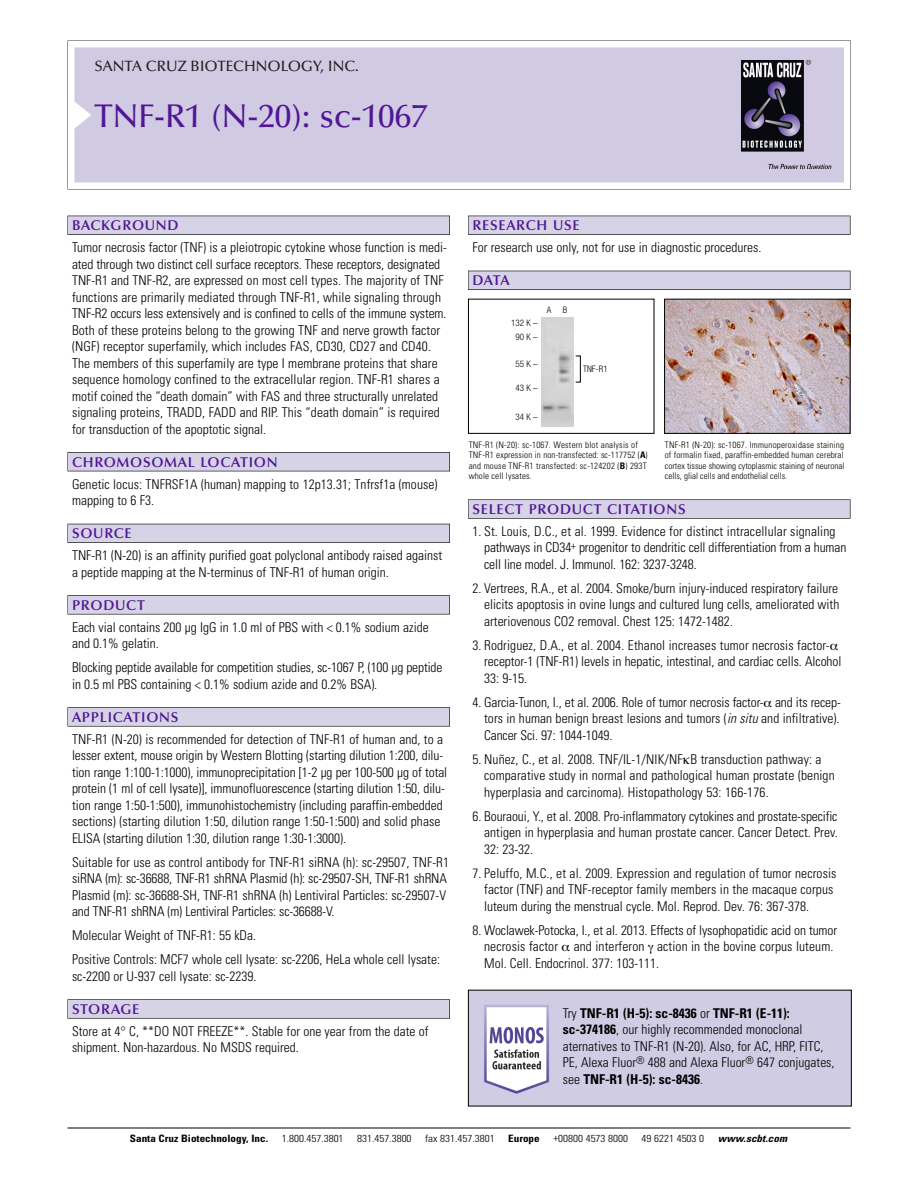
<style>
.page{position:relative;width:918px;height:1188px;background:#fff}
.page>*{position:absolute;margin:0;border:0;box-sizing:border-box;transform-origin:0 0}
.t1{font:500 33px "Optima";color:#511695}
.t2{font:500 15px "Optima";color:#231f20}
.t3{font:600 14.25px "Optima";letter-spacing:.05em;color:#511695}
.t4{font:300 condensed 13.5px/16.5px "Univers";color:#000}
.t5{font:300 condensed 10.2px "Univers";color:#000;scale:1.1 1}
.t6{font:700 condensed 10.2px "Univers";color:#000;scale:1.1 1}
.t7{font:italic 700 condensed 10.2px "Univers";letter-spacing:.005em;color:#000;scale:1.1 1}
.t8{font:300 condensed 9px/10.5px "Univers";letter-spacing:.015em;color:#000}
.t9{font:300 condensed 9px/14px "Helvetica Neue";letter-spacing:.005em;color:#000;text-align:center}
.s1{font-weight:700}
.s2{font-style:italic}
</style>
<div class="page">
<svg style="left:68px;top:40px;width:783px;height:149px"></svg>
<div style="left:74px;top:47px;width:770px;height:135px;background:#d1cae3"></div>
<img style="left:741px;top:60px;width:90px;height:108px">
<div style="left:68px;top:216px;width:382px;height:19px;background:#525155"></div>
<div style="left:68px;top:216px;width:381px;height:18px;background:#d7d3e7"></div>
<div style="left:68px;top:452px;width:382px;height:19px;background:#525155"></div>
<div style="left:68px;top:453px;width:381px;height:18px;background:#d7d3e7"></div>
<div style="left:68px;top:524px;width:382px;height:19px;background:#525158"></div>
<div style="left:68px;top:524px;width:381px;height:18px;background:#d7d3e7"></div>
<div style="left:68px;top:595px;width:382px;height:19px;background:#575759"></div>
<div style="left:68px;top:596px;width:381px;height:18px;background:#d7d3e7"></div>
<svg style="left:68px;top:707px;width:382px;height:20px"></svg>
<div style="left:68px;top:708px;width:381px;height:18px;background:#d7d3e7"></div>
<div style="left:68px;top:999px;width:382px;height:20px;background:#626263"></div>
<div style="left:68px;top:1000px;width:381px;height:18px;background:#d7d3e7"></div>
<div style="left:468px;top:216px;width:382px;height:19px;background:#525155"></div>
<div style="left:468px;top:216px;width:382px;height:18px;background:#d7d3e7"></div>
<div style="left:468px;top:271px;width:382px;height:19px;background:#515055"></div>
<div style="left:468px;top:271px;width:382px;height:18px;background:#d7d3e7"></div>
<div style="left:468px;top:499px;width:382px;height:20px;background:#666"></div>
<div style="left:468px;top:500px;width:382px;height:18px;background:#d7d3e7"></div>
<hr style="left:68px;top:1128px;width:782px;height:1px;background:#000">
<div style="left:468px;top:299px;width:186px;height:135px;border:1px solid #000"></div>
<img style="left:541px;top:318px;width:32px;height:108px">
<img style="left:666px;top:301px;width:182px;height:131px">
<div style="left:664px;top:299px;width:186px;height:135px;border:1px solid #000"></div>
<img style="left:470px;top:992px;width:380px;height:112px">
<p class="t2" style="left:94px;top:61px;width:266px">SANTA CRUZ BIOTECHNOLOGY, INC.</p>
<h1 class="t1" style="left:94px;top:103px;width:335px">TNF-R1 (N-20): sc-1067</h1>
<p class="t3" style="left:72px;top:219px;width:108px">BACKGROUND</p>
<p class="t4" style="left:72px;top:240px;width:376px">Tumor necrosis factor (TNF) is a pleiotropic cytokine whose function is medi&shy;ated through two distinct cell surface receptors. These receptors, designated TNF-R1 and TNF-R2, are expressed on most cell types. The majority of TNF functions are primarily mediated through TNF-R1, while signaling through TNF-R2 occurs less extensively and is confined to cells of the immune system.<br>Both of these proteins belong to the growing TNF and nerve growth factor (NGF) receptor superfamily, which includes FAS, CD30, CD27 and CD40.<br>The members of this superfamily are type I membrane proteins that share sequence homology confined to the extracellular region. TNF-R1 shares a motif coined the “death domain” with FAS and three structurally unrelated signaling proteins, TRADD, FADD and RIP. This “death domain” is required for transduction of the apoptotic signal.</p>
<p class="t3" style="left:72px;top:456px;width:207px">CHROMOSOMAL LOCATION</p>
<p class="t4" style="left:72px;top:477px;width:367px">Genetic locus: TNFRSF1A (human) mapping to 12p13.31; Tnfrsf1a (mouse) mapping to 6 F3.</p>
<p class="t3" style="left:72px;top:528px;width:61px">SOURCE</p>
<p class="t4" style="left:72px;top:548px;width:372px">TNF-R1 (N-20) is an affinity purified goat polyclonal antibody raised against a peptide mapping at the N-terminus of TNF-R1 of human origin.</p>
<p class="t3" style="left:72px;top:599px;width:74px">PRODUCT</p>
<p class="t4" style="left:72px;top:620px;width:358px">Each vial contains 200 µg IgG in 1.0 ml of PBS with &lt; 0.1% sodium azide and 0.1% gelatin.</p>
<p class="t4" style="left:72px;top:660px;width:372px">Blocking peptide available for competition studies, sc-1067 P, (100 µg peptide in 0.5 ml PBS containing &lt; 0.1% sodium azide and 0.2% BSA).</p>
<p class="t3" style="left:72px;top:711px;width:108px">APPLICATIONS</p>
<p class="t4" style="left:72px;top:732px;width:377px">TNF-R1 (N-20) is recommended for detection of TNF-R1 of human and, to a lesser extent, mouse origin by Western Blotting (starting dilution 1:200, dilu&shy;tion range 1:100-1:1000), immunoprecipitation [1-2 µg per 100-500 µg of total protein (1 ml of cell lysate)], immunofluorescence (starting dilution 1:50, dilu&shy;tion range 1:50-1:500), immunohistochemistry (including paraffin-embedded sections) (starting dilution 1:50, dilution range 1:50-1:500) and solid phase ELISA (starting dilution 1:30, dilution range 1:30-1:3000).</p>
<p class="t4" style="left:72px;top:855px;width:379px">Suitable for use as control antibody for TNF-R1 siRNA (h): sc-29507, TNF-R1 siRNA (m): sc-36688, TNF-R1 shRNA Plasmid (h): sc-29507-SH, TNF-R1 shRNA Plasmid (m): sc-36688-SH, TNF-R1 shRNA (h) Lentiviral Particles: sc-29507-V and TNF-R1 shRNA (m) Lentiviral Particles: sc-36688-V.</p>
<p class="t4" style="left:72px;top:925px;width:369px;line-height:24px">Molecular Weight of TNF-R1: 55 kDa.<br>Positive Controls: MCF7 whole cell lysate: sc-2206, HeLa whole cell lysate:</p>
<p class="t4" style="left:72px;top:969px;width:186px">sc-2200 or U-937 cell lysate: sc-2239.</p>
<p class="t3" style="left:72px;top:1003px;width:69px">STORAGE</p>
<p class="t4" style="left:72px;top:1024px;width:358px">Store at 4° C, **DO NOT FREEZE**. Stable for one year from the date of shipment. Non-hazardous. No MSDS required.</p>
<p class="t3" style="left:473px;top:219px;width:109px">RESEARCH USE</p>
<p class="t4" style="left:473px;top:240px;width:290px">For research use only, not for use in diagnostic procedures.</p>
<p class="t3" style="left:473px;top:275px;width:39px">DATA</p>
<p class="t9" style="left:511px;top:317px;width:28px">132 K –<br>90K–</p>
<p class="t9" style="left:516px;top:357px;width:24px">55K–</p>
<p class="t9" style="left:516px;top:381px;width:24px">43K–</p>
<p class="t9" style="left:516px;top:410px;width:24px">34K–</p>
<p class="t9" style="left:547px;top:304px;width:6px">A</p>
<p class="t9" style="left:563px;top:304px;width:6px">B</p>
<p class="t9" style="left:583px;top:362px;width:26px">TNF-R1</p>
<p class="t8" style="left:469px;top:440px;width:180px">TNF-R1 (N-20): sc-1067. Western blot analysis of TNF-R1 expression in non-transfected: sc-117752 (<span class="s1">A</span>) and mouse TNF-R1 transfected: sc-124202 (<span class="s1">B</span>) 293T whole cell lysates.</p>
<p class="t8" style="left:665px;top:440px;width:181px;text-align:justify">TNF-R1 (N-20): sc-1067. Immunoperoxidase staining of formalin fixed, paraffin-embedded human cerebral cortex tissue showing cytoplasmic staining of neuronal cells, glial cells and endothelial cells.</p>
<p class="t3" style="left:473px;top:503px;width:215px">SELECT PRODUCT CITATIONS</p>
<p class="t4" style="left:484px;top:524px;width:364px;text-indent:-12px">1. St. Louis, D.C., et al. 1999. Evidence for distinct intracellular signaling pathways in CD34<sup>+</sup> progenitor to dendritic cell differentiation from a human cell line model. J. Immunol. 162: 3237-3248.</p>
<p class="t4" style="left:484px;top:581px;width:357px;text-align:justify;text-indent:-12px">2. Vertrees, R.A., et al. 2004. Smoke/burn injury-induced respiratory failure elicits apoptosis in ovine lungs and cultured lung cells, ameliorated with arteriovenous CO2 removal. Chest 125: 1472-1482.</p>
<p class="t4" style="left:484px;top:638px;width:359px;text-indent:-12px">3. Rodriguez, D.A., et al. 2004. Ethanol increases tumor necrosis factor&shy;receptor-1 (TNF-R1) levels in hepatic, intestinal, and cardiac cells. Alcohol<br>33: 9-15.</p>
<p class="t4" style="left:484px;top:695px;width:358px;text-align:justify;text-indent:-12px">4. Garcia-Tunon, I., et al. 2006. Role of tumor necrosis factor- and its recep&shy;tors in human benign breast lesions and tumors (<span class="s2">in situ</span> and infiltrative).<br>Cancer Sci. 97: 1044-1049.</p>
<p class="t4" style="left:484px;top:752px;width:352px;text-indent:-12px">5. Nuñez, C., et al. 2008. TNF/IL-1/NIK/NF B transduction pathway: a comparative study in normal and pathological human prostate (benign hyperplasia and carcinoma). Histopathology 53: 166-176.</p>
<p class="t4" style="left:484px;top:809px;width:355px;text-align:justify;text-indent:-12px">6. Bouraoui, Y., et al. 2008. Pro-inflammatory cytokines and prostate-specific antigen in hyperplasia and human prostate cancer. Cancer Detect. Prev.<br>32: 23-32.</p>
<p class="t4" style="left:484px;top:866px;width:354px;text-indent:-12px">7. Peluffo, M.C., et al. 2009. Expression and regulation of tumor necrosis factor (TNF) and TNF-receptor family members in the macaque corpus luteum during the menstrual cycle. Mol. Reprod. Dev. 76: 367-378.</p>
<p class="t4" style="left:484px;top:923px;width:354px;text-indent:-12px">8. Woclawek-Potocka, I., et al. 2013. Effects of lysophopatidic acid on tumor necrosis factor and interferon action in the bovine corpus luteum.<br>Mol. Cell. Endocrinol. 377: 103-111.</p>
<p class="t4" style="left:563px;top:1006px;width:273px">Try <span class="s1">TNF-R1 (H-5): sc-8436</span> or <span class="s1">TNF-R1 (E-11): sc-374186</span>, our highly recommended monoclonal aternatives to TNF-R1 (N-20). Also, for AC, HRP, FITC, PE, Alexa Fluor<sup>®</sup> 488 and Alexa Fluor<sup>®</sup> 647 conjugates, see <span class="s1">TNF-R1 (H-5): sc-8436</span>.</p>
<p class="t6" style="left:130px;top:1135px;width:127px">Santa Cruz Biotechnology, Inc.</p>
<p class="t5" style="left:282px;top:1135px;width:58px">1.800.457.3801</p>
<p class="t5" style="left:357px;top:1135px;width:51px">831.457.3800</p>
<p class="t5" style="left:425px;top:1135px;width:65px">fax 831.457.3801</p>
<p class="t6" style="left:508px;top:1135px;width:30px">Europe</p>
<p class="t5" style="left:553px;top:1135px;width:69px">+00800 4573 8000</p>
<p class="t5" style="left:642px;top:1135px;width:58px">49 6221 4503 0</p>
<p class="t7" style="left:718px;top:1135px;width:64px">www.scbt.com</p>
</div>
